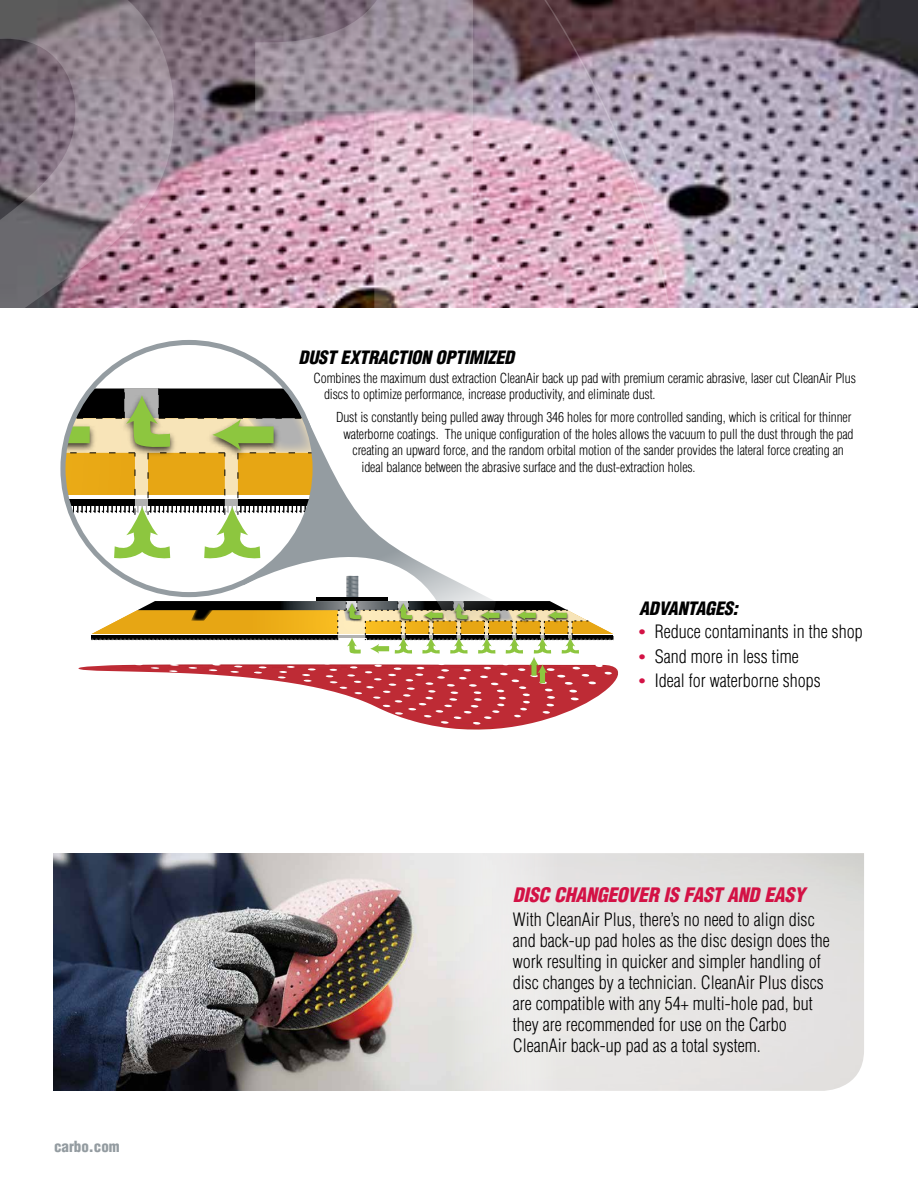
<style>
.page{position:relative;width:918px;height:1188px;background:#fff}
.page>*{position:absolute;margin:0;border:0;box-sizing:border-box;transform-origin:0 0}
.t1{font:italic 900 condensed 19.5px "Helvetica LT Std";letter-spacing:-.01em;color:#d31245}
.t2{font:300 condensed 18px/21px "Helvetica LT Std";color:#000}
.t3{font:italic 900 condensed 18px "Helvetica LT Std";letter-spacing:-.01em;color:#000}
.t4{font:900 condensed 15px "Helvetica LT Std";color:#949ca1}
.t5{font:300 condensed 13.5px/16.5px "Helvetica LT Std";letter-spacing:-.01em;color:#000}
.s1{font-weight:400;font-size:16.5px;color:#d31245}
</style>
<div class="page">
<img style="left:54px;top:853px;width:481px;height:238px">
<img style="left:684px;top:1px;width:234px;height:306px">
<svg style="left:175px;top:1px;width:509px;height:306px;background:#ac8d9e"></svg>
<svg style="left:0;top:1px;width:175px;height:306px;background:#8e7b87"></svg>
<svg style="left:255px;top:1px;width:218px;height:306px;background:#b99dad"></svg>
<img style="left:78px;top:666px;width:540px;height:64px">
<svg style="left:256px;top:436px;width:190px;height:140px"></svg>
<div style="left:63px;top:342px;width:252px;height:253px;background:#fff;border-radius:50%"></div>
<svg style="left:66px;top:389px;width:249px;height:171px"></svg>
<div style="left:531px;top:663px;width:6px;height:13px;background:#8dc63f"></div>
<div style="left:540px;top:671px;width:5px;height:12px;background:#8dc63f"></div>
<svg style="left:92px;top:576px;width:522px;height:97px"></svg>
<hr style="left:0;top:0;width:918px;height:1px;background:#8dc63f">
<p class="t4" style="left:54px;top:1137px;width:67px">carbo.com</p>
<h2 class="t3" style="left:299px;top:346px;width:217px">DUST EXTRACTION OPTIMIZED</h2>
<p class="t5" style="left:324px;top:369px;width:533px;text-indent:-11px">Combines the maximum dust extraction CleanAir back up pad with premium ceramic abrasive, laser cut CleanAir Plus discs to optimize performance, increase productivity, and eliminate dust.</p>
<p class="t5" style="left:336px;top:409px;width:517px">Dust is constantly being pulled away through 346 holes for more controlled sanding, which is critical for thinner</p>
<p class="t5" style="left:344px;top:426px;width:512px">waterborne coatings. The unique configuration of the holes allows the vacuum to pull the dust through the pad</p>
<p class="t5" style="left:353px;top:442px;width:493px">creating an upward force, and the random orbital motion of the sander provides the lateral force creating an</p>
<p class="t5" style="left:362px;top:459px;width:336px">ideal balance between the abrasive surface and the dust-extraction holes.</p>
<h2 class="t3" style="left:639px;top:597px;width:100px">ADVANTAGES:</h2>
<h2 class="t2" style="left:639px;top:621px;width:225px"><span class="s1">•</span> Reduce contaminants in the shop</h2>
<h2 class="t2" style="left:639px;top:645px;width:161px"><span class="s1">•</span> Sand more in less time</h2>
<h2 class="t2" style="left:639px;top:670px;width:183px"><span class="s1">•</span> Ideal for waterborne shops</h2>
<h1 class="t1" style="left:513px;top:883px;width:294px">DISC CHANGEOVER IS FAST AND EASY</h1>
<p class="t2" style="left:513px;top:909px;width:318px">With CleanAir Plus, there’s no need to align disc and back-up pad holes as the disc design does the work resulting in quicker and simpler handling of disc changes by a technician. CleanAir Plus discs are compatible with any 54+ multi-hole pad, but they are recommended for use on the Carbo CleanAir back-up pad as a total system.</p>
</div>
